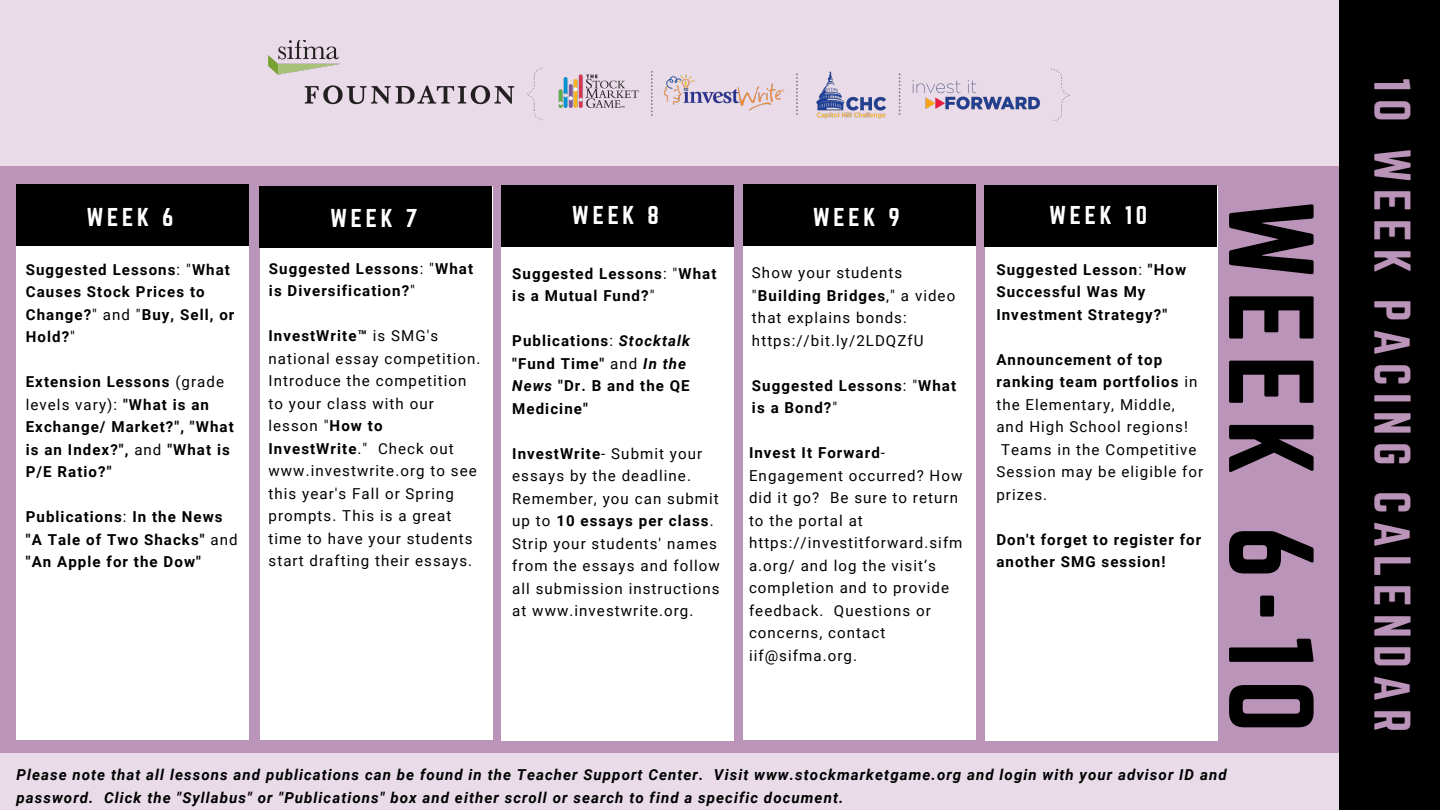
<style>
.page{position:relative;width:1440px;height:810px;background:#bb94b9}
.page>*{position:absolute;margin:0;border:0;box-sizing:border-box;transform-origin:0 0}
.t1{font:105.7px "Norwester";letter-spacing:.11em;color:#000}
.t2{font:45.3px "Norwester";letter-spacing:.16em;color:#bb94b9}
.t3{font:22.6px "Norwester";letter-spacing:.16em;color:#fff}
.t4{font:15.1px/22.5px "Roboto";letter-spacing:.07em;color:#000}
.t5{font:700 15.1px/22.5px "Roboto";letter-spacing:.07em;color:#000}
.t6{font:italic 700 15.1px/22.5px "Roboto";letter-spacing:.07em;color:#000}
.s1{font-weight:400}
.s2{font-weight:700}
.s3{font-style:italic}
</style>
<div class="page">
<div style="left:16px;top:186px;width:233px;height:554px;background:#fff"></div>
<div style="left:17px;top:184px;width:232px;height:61px;background:#000"></div>
<div style="left:0;top:753px;width:1440px;height:57px;background:#e9dce8"></div>
<div style="left:0;top:0;width:1440px;height:166px;background:#e9dce8"></div>
<img style="left:269px;top:40px;width:801px;height:80px">
<div style="left:1339px;top:0;width:101px;height:810px;background:#000"></div>
<div style="left:260px;top:186px;width:233px;height:554px;background:#fff"></div>
<div style="left:259px;top:186px;width:233px;height:61px;background:#000"></div>
<div style="left:501px;top:186px;width:233px;height:555px;background:#fff"></div>
<div style="left:501px;top:185px;width:233px;height:61px;background:#000"></div>
<div style="left:743px;top:185px;width:233px;height:555px;background:#fff"></div>
<div style="left:743px;top:185px;width:233px;height:61px;background:#000"></div>
<div style="left:985px;top:186px;width:233px;height:555px;background:#fff"></div>
<div style="left:984px;top:186px;width:233px;height:60px;background:#000"></div>
<h3 class="t3" style="left:86px;top:206px;width:88px">WEEK 6</h3>
<h1 class="t1" style="left:1322px;top:199px;width:535px;rotate:90deg">WEEK 6-10</h1>
<h3 class="t3" style="left:330px;top:207px;width:89px">WEEK 7</h3>
<h3 class="t3" style="left:572px;top:204px;width:88px">WEEK 8</h3>
<h3 class="t3" style="left:813px;top:206px;width:88px">WEEK 9</h3>
<h3 class="t3" style="left:1049px;top:204px;width:100px">WEEK 10</h3>
<p class="t5" style="left:269px;top:257px;width:206px">Suggested Lessons<span class="s1">: "</span>What is Diversification?<span class="s1">"</span></p>
<p class="t4" style="left:752px;top:262px;width:205px">Show your students "<span class="s2">Building Bridges</span>," a video that explains bonds: https://bit.ly/2LDQZfU</p>
<p class="t5" style="left:752px;top:374px;width:206px">Suggested Lessons<span class="s1">: "</span>What is a Bond?<span class="s1">"</span></p>
<p class="t4" style="left:749px;top:442px;width:215px"><span class="s2">Invest It Forward</span>-<br>Engagement occurred? How did it go? Be sure to return to the portal at https://investitforward.sifm a.org/ and log the visit’s completion and to provide feedback. Questions or concerns, contact iif@sifma.org.</p>
<p class="t5" style="left:26px;top:258px;width:210px">Suggested Lessons<span class="s1">: "</span>What<br>Causes Stock Prices to<br>Change?<span class="s1">" and "</span>Buy, Sell, or<br>Hold?<span class="s1">"</span></p>
<p class="t5" style="left:26px;top:371px;width:210px">Extension Lessons <span class="s1">(grade levels vary):</span> "What is an<br>Exchange/ Market?", "What is an Index?", <span class="s1">and</span> "What is<br>P/E Ratio?"</p>
<p class="t5" style="left:26px;top:506px;width:213px">Publications<span class="s1">:</span> In the News "A Tale of Two Shacks" <span class="s1">and </span>"An Apple for the Dow"</p>
<p class="t5" style="left:996px;top:258px;width:191px">Suggested Lesson<span class="s1">:</span> "How<br>Successful Was My<br>Investment Strategy?"</p>
<p class="t5" style="left:996px;top:348px;width:167px">Announcement of top</p>
<p class="t5" style="left:996px;top:371px;width:202px">ranking team portfolios <span class="s1">in</span></p>
<p class="t4" style="left:996px;top:393px;width:180px">the Elementary, Middle,</p>
<p class="t4" style="left:996px;top:416px;width:193px">and High School regions!</p>
<p class="t4" style="left:1001px;top:438px;width:197px">Teams in the Competitive</p>
<p class="t4" style="left:996px;top:461px;width:208px">Session may be eligible for</p>
<p class="t4" style="left:996px;top:483px;width:52px">prizes.</p>
<p class="t5" style="left:996px;top:528px;width:206px">Don't forget to register for another SMG session!</p>
<p class="t5" style="left:512px;top:262px;width:206px">Suggested Lessons<span class="s1">: "</span>What is a Mutual Fund?<span class="s1">"</span></p>
<p class="t5" style="left:512px;top:330px;width:179px">Publications<span class="s1">:</span> <span class="s3">Stocktalk </span>"Fund Time" <span class="s1">and</span> <span class="s3">In the<br>News</span> "Dr. B and the QE<br>Medicine"</p>
<p class="t4" style="left:512px;top:442px;width:209px"><span class="s2">InvestWrite</span>- Submit your essays by the deadline.<br>Remember, you can submit up to <span class="s2">10 essays per class</span>.<br>Strip your students' names from the essays and follow all submission instructions at www.investwrite.org.</p>
<p class="t4" style="left:269px;top:325px;width:213px"><span class="s2">InvestWrite™</span> is SMG's national essay competition.<br>Introduce the competition to your class with our lesson "<span class="s2">How to<br>InvestWrite</span>." Check out www.investwrite.org to see this year's Fall or Spring prompts. This is a great time to have your students start drafting their essays.</p>
<p class="t6" style="left:16px;top:764px;width:1212px">Please note that all lessons and publications can be found in the Teacher Support Center. Visit www.stockmarketgame.org and login with your advisor ID and password. Click the "Syllabus" or "Publications" box and either scroll or search to find a specific document.</p>
<h2 class="t2" style="left:1414px;top:77px;width:656px;rotate:90deg">10 WEEK PACING CALENDAR</h2>
</div>
